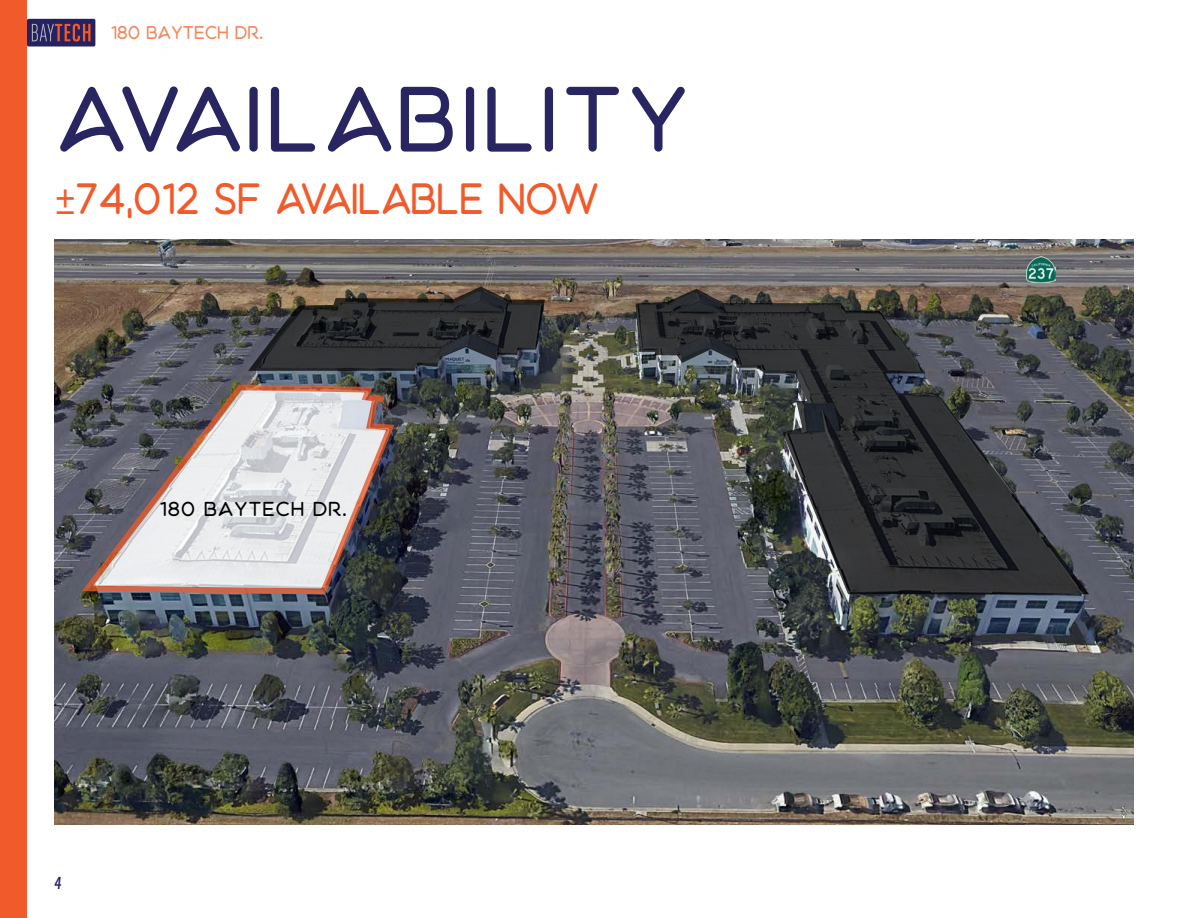
<style>
.page{position:relative;width:1188px;height:918px;background:#fff}
.page>*{position:absolute;margin:0;border:0;box-sizing:border-box;transform-origin:0 0}
.t1{font:82.5px "Aquatico";color:#282561}
.t2{font:39px "Aquatico";letter-spacing:-.06em;color:#f15b2b;scale:.92 1}
.t3{font:18px "Aquatico";letter-spacing:-.01em;color:#000}
.t4{font:16.5px "Aquatico";letter-spacing:-.06em;color:#f5865a;scale:.95 1}
.t5{font:italic 15px "Oswald";color:#282561}
.s1{font-family:"Gotham"}
</style>
<div class="page">
<div style="left:27px;top:19px;width:68px;height:27px;background:#262262;border-radius:2px"></div>
<svg style="left:32px;top:24px;width:59px;height:18px"></svg>
<div style="left:0;top:0;width:27px;height:918px;background:#f15b2b"></div>
<img style="left:54px;top:239px;width:1080px;height:586px">
<svg style="left:248px;top:283px;width:300px;height:89px;background:#42403f"></svg>
<svg style="left:76px;top:379px;width:332px;height:217px;background:#a19d9f"></svg>
<svg style="left:633px;top:286px;width:462px;height:310px;background:#47484a"></svg>
<img style="left:1026px;top:256px;width:29px;height:26px">
<p class="t4" style="left:110px;top:25px;width:163px">180 BAYTECH DR.</p>
<h1 class="t1" style="left:54px;top:78px;width:639px">AVAILABILITY</h1>
<p class="t2" style="left:54px;top:179px;width:595px"><span class="s1">±</span>74,012 SF AVAILABLE NOW</p>
<p class="t3" style="left:159px;top:500px;width:190px">180 BAYTECH DR.</p>
<p class="t5" style="left:54px;top:873px;width:9px">4</p>
</div>
